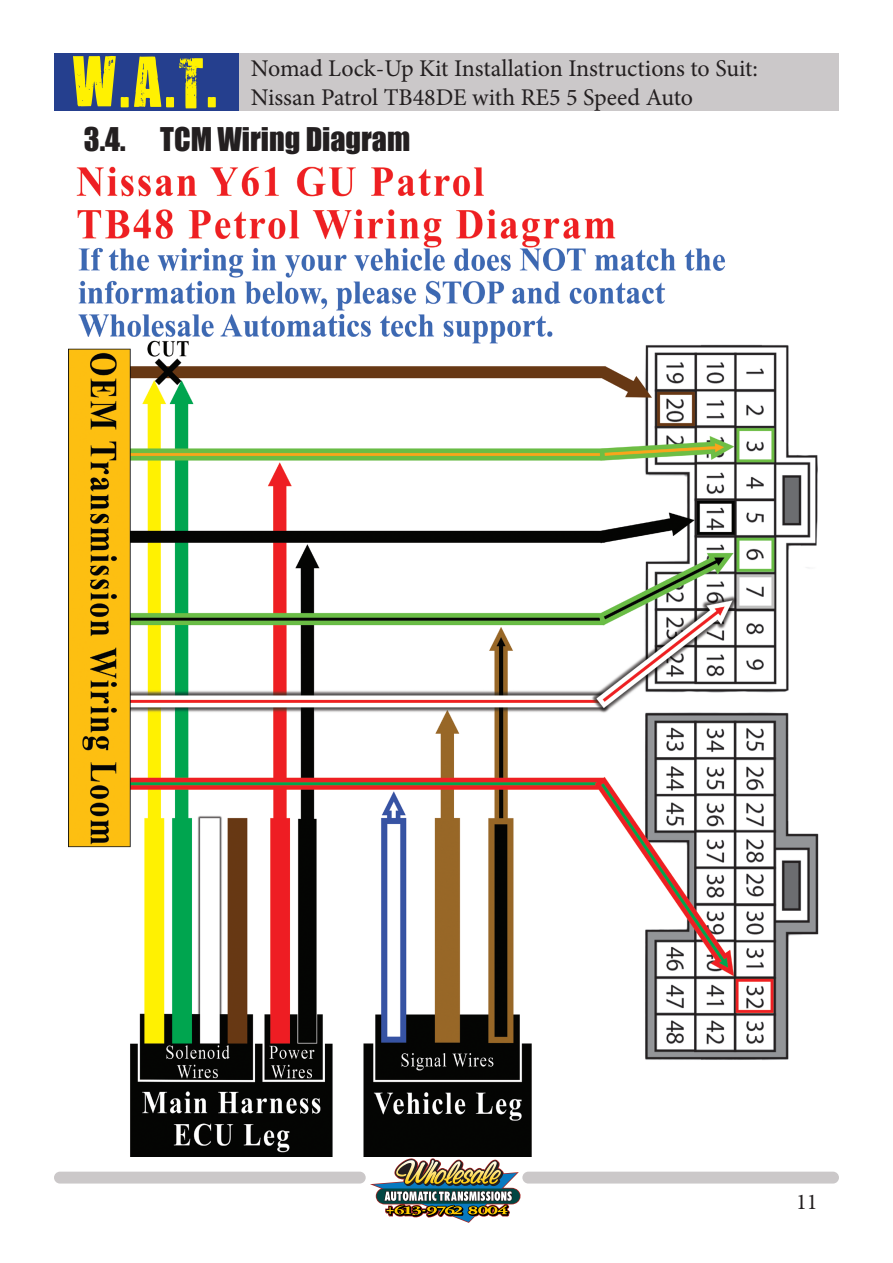
<style>
.page{position:relative;width:893px;height:1263px;background:#fff}
.page>*{position:absolute;margin:0;border:0;box-sizing:border-box;transform-origin:0 0}
.t1{font:58.5px "You Are Loved";color:#fff101}
.t2{font:30px "Impact";color:#231f20}
.t3{font:24px "Minion Pro";letter-spacing:-.005em;color:#231f20}
.t4{font:22.5px "Minion Pro";color:#231f20}
</style>
<div class="page">
<div style="left:238px;top:53px;width:601px;height:58px;background:#cbc8c9"></div>
<div style="left:54px;top:53px;width:184px;height:58px;background:#253f8e"></div>
<img style="left:370px;top:1158px;width:151px;height:65px">
<div style="left:54px;top:1172px;width:312px;height:11px;background:#cbc8c9;border-radius:6px"></div>
<div style="left:522px;top:1172px;width:317px;height:11px;background:#cbc8c9;border-radius:6px"></div>
<img style="left:68px;top:166px;width:751px;height:991px">
<h1 class="t1" style="left:72px;top:44px;width:149px">W.A.T.</h1>
<p class="t3" style="left:251px;top:53px;width:509px">Nomad Lock-Up Kit Installation Instructions to Suit:</p>
<p class="t3" style="left:251px;top:82px;width:444px">Nissan Patrol TB48DE with RE5 5 Speed Auto</p>
<p class="t2" style="left:84px;top:116px;width:328px">3.4. TCM Wiring Diagram</p>
<p class="t4" style="left:796px;top:1187px;width:23px">11</p>
</div>
